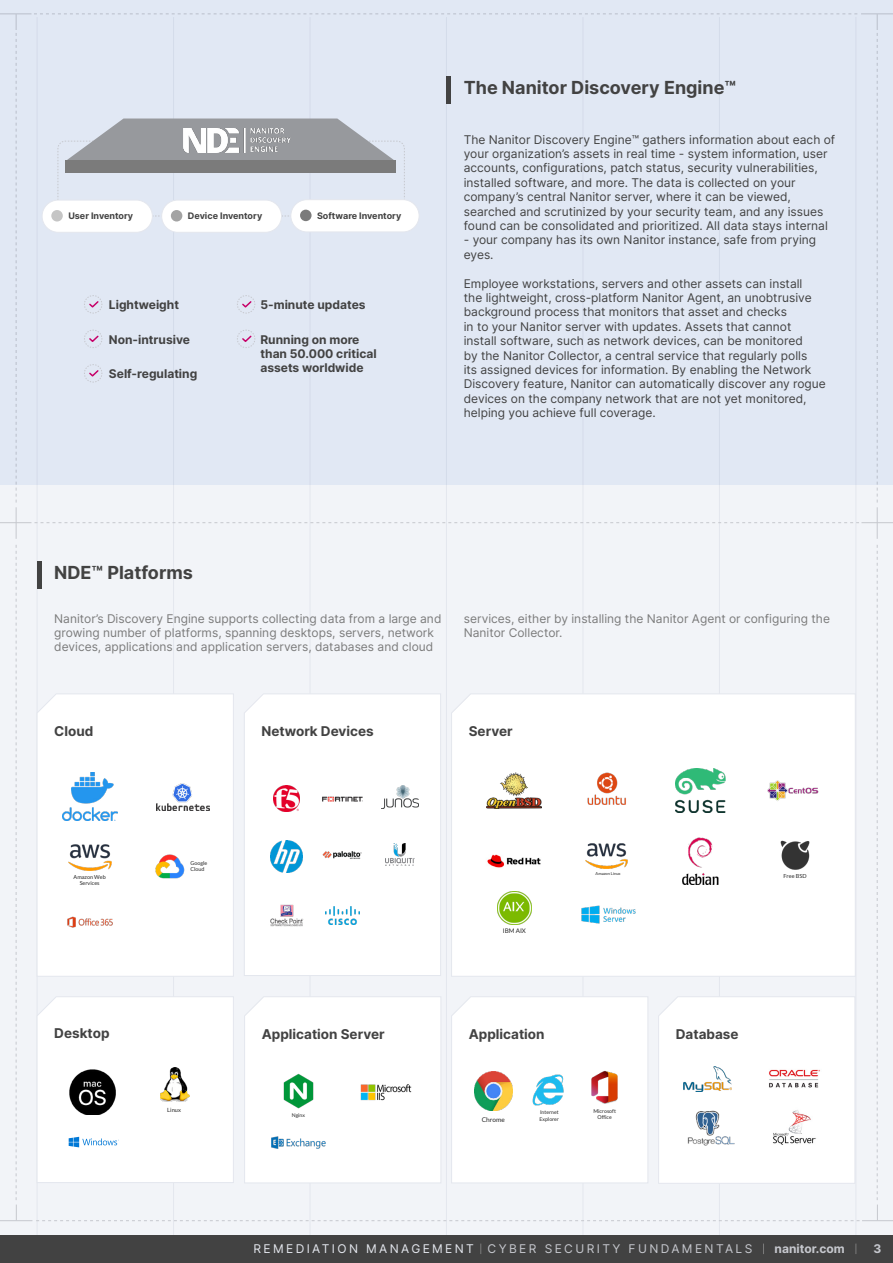
<style>
.page{position:relative;width:893px;height:1263px;background:#f2f4f8}
.page>*{position:absolute;margin:0;border:0;box-sizing:border-box;transform-origin:0 0}
.t1{font:700 18px "Inter";color:#424242}
.t2{font:700 13.5px "Inter";color:#424242}
.t3{font:12px/14.4px "Inter";color:#424242}
.t4{font:12px/14.4px "Inter";color:#7b7b7b}
.t5{font:700 12px/14.4px "Inter";color:#424242}
.t6{font:12px "Inter";letter-spacing:.2em;color:#c6c8ce}
.t7{font:12px "Inter";letter-spacing:.2em;color:#e4e7ee}
.t8{font:700 12px "Inter";color:#c6c8ce}
.t9{font:700 9px "Inter";color:#424242}
.t10{font:6.45px "Lato";color:#262626}
.t11{font:6.3px "Lato";letter-spacing:-.005em;color:#262626}
.t12{font:5.7px "Lato";letter-spacing:.005em;color:#262626}
.t13{font:5.55px/6.6px "Lato";letter-spacing:-.005em;color:#262626;text-align:center}
.t14{font:5.4px/6.3px "Lato";letter-spacing:.005em;color:#262626}
.t15{font:5.25px/6.3px "Lato";letter-spacing:.005em;color:#262626;text-align:center}
.t16{font:5.1px/6.1px "Lato";letter-spacing:-.005em;color:#262626}
.t17{font:4.05px "Lato";letter-spacing:.005em;color:#262626}
</style>
<div class="page">
<hr style="left:37px;top:17px;width:1px;height:1229px;background:#e4e7ee">
<hr style="left:310px;top:17px;width:1px;height:1229px;background:#e4e7ee">
<hr style="left:173px;top:17px;width:1px;height:1229px;background:#e4e7ee">
<hr style="left:719px;top:17px;width:1px;height:1229px;background:#e4e7ee">
<hr style="left:855px;top:17px;width:1px;height:1229px;background:#e4e7ee">
<hr style="left:446px;top:17px;width:1px;height:1229px;background:#e4e7ee">
<hr style="left:583px;top:17px;width:1px;height:1229px;background:#e4e7ee">
<div style="left:0;top:1236px;width:893px;height:27px;background:#424242"></div>
<hr style="left:0;top:522px;width:32px;height:1px;background:#c6c8ce">
<hr style="left:16px;top:507px;width:1px;height:32px;background:#c6c8ce">
<hr style="left:861px;top:522px;width:32px;height:1px;background:#c6c8ce">
<hr style="left:877px;top:507px;width:1px;height:32px;background:#c6c8ce">
<svg style="left:34px;top:522px;width:825px;height:1px"></svg>
<svg style="left:16px;top:487px;width:1px;height:16px"></svg>
<svg style="left:877px;top:487px;width:1px;height:16px"></svg>
<hr style="left:862px;top:1220px;width:31px;height:1px;background:#c6c8ce">
<svg style="left:877px;top:545px;width:1px;height:675px"></svg>
<hr style="left:0;top:1220px;width:32px;height:1px;background:#c6c8ce">
<svg style="left:16px;top:545px;width:1px;height:675px"></svg>
<svg style="left:36px;top:1220px;width:824px;height:1px"></svg>
<div style="left:37px;top:562px;width:5px;height:27px;background:#424242"></div>
<div style="left:38px;top:694px;width:196px;height:283px;background:#fff"></div>
<img style="left:157px;top:783px;width:52px;height:27px">
<img style="left:64px;top:912px;width:52px;height:18px">
<img style="left:154px;top:854px;width:31px;height:26px">
<img style="left:62px;top:773px;width:56px;height:47px">
<img style="left:68px;top:844px;width:43px;height:26px">
<div style="left:451px;top:996px;width:197px;height:188px;background:#fff"></div>
<img style="left:532px;top:1074px;width:31px;height:31px">
<img style="left:588px;top:1070px;width:33px;height:33px">
<img style="left:474px;top:1072px;width:39px;height:38px">
<div style="left:451px;top:693px;width:404px;height:284px;background:#fff"></div>
<img style="left:574px;top:766px;width:69px;height:49px">
<img style="left:683px;top:837px;width:35px;height:47px">
<img style="left:768px;top:777px;width:50px;height:27px">
<img style="left:582px;top:905px;width:54px;height:19px">
<img style="left:481px;top:843px;width:67px;height:36px">
<img style="left:498px;top:891px;width:33px;height:34px">
<img style="left:778px;top:839px;width:34px;height:33px">
<img style="left:585px;top:843px;width:43px;height:26px">
<img style="left:487px;top:773px;width:55px;height:35px">
<img style="left:675px;top:769px;width:51px;height:43px">
<div style="left:38px;top:996px;width:196px;height:187px;background:#fff"></div>
<img style="left:70px;top:1069px;width:46px;height:46px">
<img style="left:161px;top:1067px;width:28px;height:35px">
<div style="left:244px;top:996px;width:197px;height:188px;background:#fff"></div>
<img style="left:358px;top:1083px;width:55px;height:18px">
<img style="left:272px;top:1136px;width:53px;height:12px">
<img style="left:258px;top:1063px;width:81px;height:56px">
<div style="left:244px;top:693px;width:197px;height:283px;background:#fff"></div>
<img style="left:317px;top:790px;width:51px;height:16px">
<img style="left:325px;top:907px;width:35px;height:18px">
<img style="left:270px;top:841px;width:32px;height:32px">
<img style="left:273px;top:785px;width:27px;height:26px">
<img style="left:385px;top:843px;width:30px;height:23px">
<img style="left:382px;top:785px;width:36px;height:23px">
<img style="left:268px;top:904px;width:36px;height:23px">
<img style="left:322px;top:849px;width:41px;height:11px">
<div style="left:0;top:0;width:893px;height:485px;background:#dde7f7"></div>
<div style="left:446px;top:77px;width:5px;height:27px;background:#424242"></div>
<div style="left:658px;top:996px;width:197px;height:188px;background:#fff"></div>
<img style="left:767px;top:1107px;width:57px;height:42px">
<img style="left:767px;top:1063px;width:56px;height:30px">
<img style="left:687px;top:1111px;width:48px;height:36px">
<img style="left:683px;top:1066px;width:49px;height:25px">
<svg style="left:84px;top:295px;width:19px;height:19px"></svg>
<svg style="left:84px;top:329px;width:19px;height:19px"></svg>
<svg style="left:84px;top:364px;width:19px;height:19px"></svg>
<svg style="left:237px;top:329px;width:19px;height:19px"></svg>
<svg style="left:237px;top:295px;width:19px;height:19px"></svg>
<div style="left:42px;top:200px;width:110px;height:32px;background:#fff;border-radius:16px"></div>
<div style="left:42px;top:200px;width:111px;height:33px;border:1px solid #e4e7ee;border-radius:16px"></div>
<div style="left:51px;top:210px;width:12px;height:12px;background:#c5c5c5;border-radius:50%"></div>
<div style="left:162px;top:200px;width:120px;height:32px;background:#fff;border-radius:16px"></div>
<div style="left:161px;top:200px;width:121px;height:33px;border:1px solid #e4e7ee;border-radius:16px"></div>
<div style="left:171px;top:210px;width:11px;height:12px;background:#a3a3a3;border-radius:50%"></div>
<div style="left:291px;top:200px;width:128px;height:32px;background:#fff;border-radius:16px"></div>
<div style="left:290px;top:199px;width:129px;height:33px;border:1px solid #e4e7ee;border-radius:16px"></div>
<div style="left:300px;top:210px;width:12px;height:11px;background:#7b7b7b;border-radius:50%"></div>
<svg style="left:57px;top:119px;width:348px;height:98px"></svg>
<div style="left:66px;top:161px;width:330px;height:12px;background:#7b7b7b"></div>
<img style="left:184px;top:129px;width:106px;height:23px">
<p class="t9" style="left:68px;top:210px;width:66px">User Inventory</p>
<p class="t9" style="left:188px;top:210px;width:76px">Device Inventory</p>
<p class="t9" style="left:317px;top:209px;width:86px">Software Inventory</p>
<p class="t5" style="left:109px;top:297px;width:72px">Lightweight</p>
<p class="t5" style="left:109px;top:332px;width:83px">Non-intrusive</p>
<p class="t5" style="left:109px;top:366px;width:90px">Self-regulating</p>
<p class="t5" style="left:260px;top:297px;width:107px">5-minute updates</p>
<p class="t5" style="left:260px;top:332px;width:118px">Running on more than 50.000 critical assets worldwide</p>
<h1 class="t1" style="left:464px;top:74px;width:274px">The Nanitor Discovery Engine™</h1>
<p class="t3" style="left:464px;top:132px;width:373px">The Nanitor Discovery Engine™ gathers information about each of your organization’s assets in real time - system information, user accounts, configurations, patch status, security vulnerabilities, installed software, and more. The data is collected on your company’s central Nanitor server, where it can be viewed, searched and scrutinized by your security team, and any issues found can be consolidated and prioritized. All data stays internal</p>
<p class="t3" style="left:464px;top:233px;width:354px">- your company has its own Nanitor instance, safe from prying eyes.</p>
<p class="t3" style="left:464px;top:276px;width:364px">Employee workstations, servers and other assets can install<br>the lightweight, cross-platform Nanitor Agent, an unobtrusive background process that monitors that asset and checks<br>in to your Nanitor server with updates. Assets that cannot install software, such as network devices, can be monitored<br>by the Nanitor Collector, a central service that regularly polls<br>its assigned devices for information. By enabling the Network Discovery feature, Nanitor can automatically discover any rogue devices on the company network that are not yet monitored, helping you achieve full coverage.</p>
<h1 class="t1" style="left:54px;top:559px;width:140px">NDE™ Platforms</h1>
<p class="t4" style="left:54px;top:611px;width:389px">Nanitor’s Discovery Engine supports collecting data from a large and growing number of platforms, spanning desktops, servers, network devices, applications and application servers, databases and cloud</p>
<p class="t4" style="left:464px;top:611px;width:368px">services, either by installing the Nanitor Agent or configuring the<br>Nanitor Collector.</p>
<p class="t2" style="left:54px;top:721px;width:41px">Cloud</p>
<p class="t2" style="left:261px;top:721px;width:114px">Network Devices</p>
<p class="t2" style="left:469px;top:721px;width:45px">Server</p>
<p class="t13" style="left:74px;top:873px;width:34px">Amazon Web<br>Services</p>
<p class="t2" style="left:54px;top:1023px;width:57px">Desktop</p>
<p class="t14" style="left:191px;top:860px;width:18px">Google<br>Cloud</p>
<p class="t12" style="left:167px;top:1107px;width:15px">Linux</p>
<p class="t2" style="left:262px;top:1024px;width:124px">Application Server</p>
<p class="t16" style="left:292px;top:1112px;width:15px">Nginx</p>
<p class="t11" style="left:503px;top:927px;width:25px">IBM AIX</p>
<p class="t2" style="left:469px;top:1024px;width:77px">Application</p>
<p class="t17" style="left:596px;top:871px;width:27px">Amazon Linux</p>
<p class="t10" style="left:482px;top:1116px;width:25px">Chrome</p>
<p class="t16" style="left:540px;top:1109px;width:21px">Internet<br>Explorer</p>
<p class="t15" style="left:593px;top:1108px;width:24px">Microsoft<br>Office</p>
<p class="t13" style="left:783px;top:873px;width:25px">Free BSD</p>
<p class="t2" style="left:676px;top:1024px;width:64px">Database</p>
<p class="t7" style="left:253px;top:1239px;width:222px">REMEDIATION MANAGEMENT</p>
<p class="t6" style="left:488px;top:1239px;width:266px">CYBER SECURITY FUNDAMENTALS</p>
<p class="t8" style="left:775px;top:1239px;width:72px">nanitor.com</p>
<p class="t8" style="left:874px;top:1239px;width:9px">3</p>
</div>
